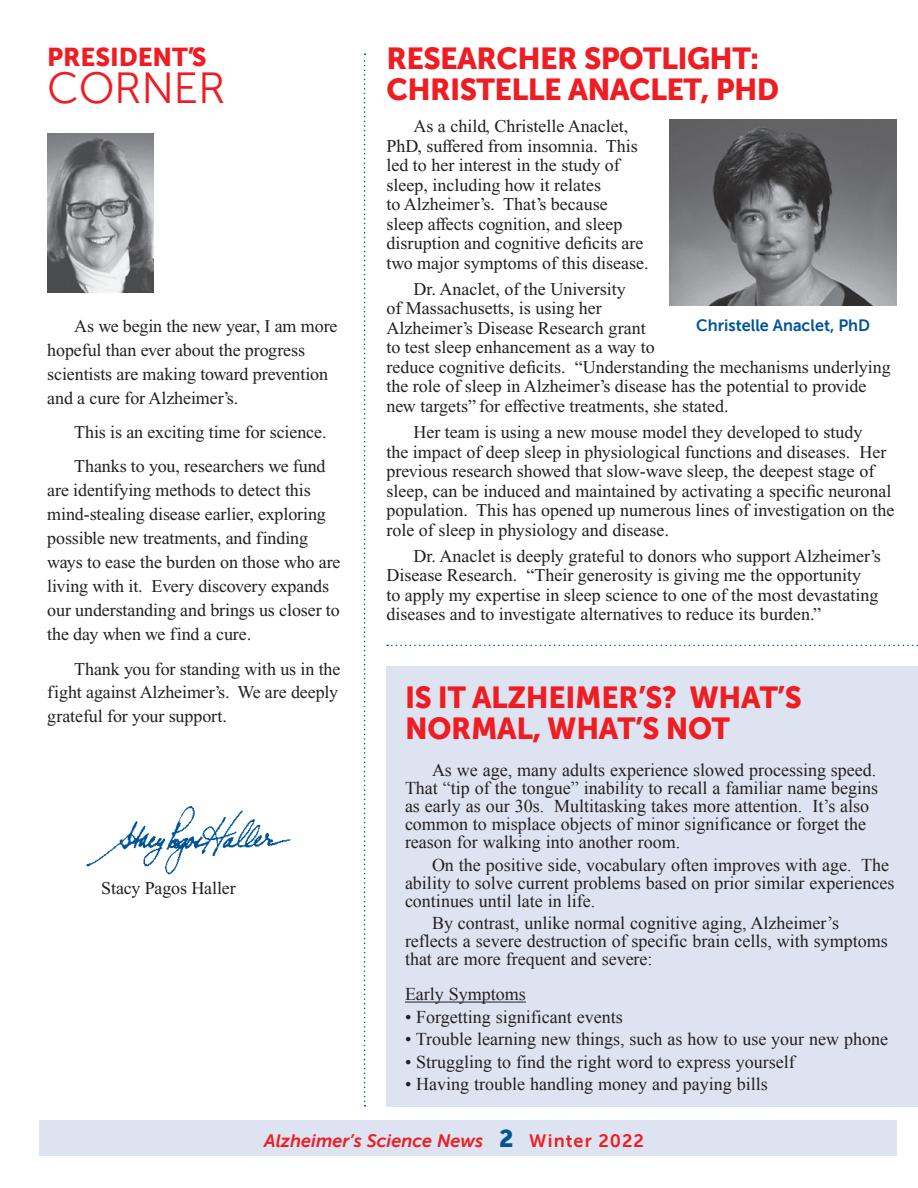
<style>
.page{position:relative;width:918px;height:1188px;background:#fff}
.page>*{position:absolute;margin:0;border:0;box-sizing:border-box;transform-origin:0 0}
.t1{font:43.5px "Museo Sans 300";letter-spacing:-.005em;color:#ee1d23}
.t2{font:30px/31.5px "Museo Sans 900";letter-spacing:-.02em;color:#ee1d23}
.t3{font:25.5px "Museo Sans 900";letter-spacing:-.005em;color:#ee1d23}
.t4{font:18px/19.5px "Times New Roman PS Std";color:#231f20}
.t5{font:18px/18px "Times New Roman";color:#231f20}
.t6{font:italic 18px "Museo Sans 700";color:#ee1d23}
.t7{font:16.5px "Museo Sans 700";color:#005495}
.s1{font-family:"Museo Sans 900";font-style:normal;font-size:24px;color:#005495}
.s2{font-style:normal}
</style>
<div class="page">
<div style="left:386px;top:666px;width:532px;height:441px;background:#dde3f0"></div>
<svg style="left:387px;top:645px;width:531px;height:1px"></svg>
<div style="left:39px;top:1120px;width:858px;height:36px;background:#dde3f0"></div>
<svg style="left:364px;top:54px;width:2px;height:1053px"></svg>
<hr style="left:405px;top:1002px;width:121px;height:1px;background:#231f20">
<img style="left:47px;top:133px;width:106px;height:160px">
<img style="left:86px;top:806px;width:205px;height:69px">
<img style="left:670px;top:120px;width:227px;height:186px">
<h2 class="t3" style="left:47px;top:42px;width:161px">PRESIDENT’S</h2>
<h2 class="t1" style="left:47px;top:65px;width:180px">CORNER</h2>
<p class="t4" style="left:47px;top:314px;width:292px;line-height:24px;text-indent:27px">As we begin the new year, I am more hopeful than ever about the progress scientists are making toward prevention and a cure for Alzheimer’s.</p>
<p class="t4" style="left:74px;top:422px;width:254px">This is an exciting time for science.</p>
<p class="t4" style="left:47px;top:454px;width:295px;line-height:24px;text-indent:27px">Thanks to you, researchers we fund are identifying methods to detect this mind-stealing disease earlier, exploring possible new treatments, and finding ways to ease the burden on those who are living with it. Every discovery expands our understanding and brings us closer to the day when we find a cure.</p>
<p class="t4" style="left:47px;top:657px;width:295px;line-height:24px;text-indent:27px">Thank you for standing with us in the fight against Alzheimer’s. We are deeply grateful for your support.</p>
<p class="t4" style="left:101px;top:878px;width:136px">Stacy Pagos Haller</p>
<h2 class="t2" style="left:386px;top:42px;width:394px">RESEARCHER SPOTLIGHT:<br>CHRISTELLE ANACLET, PHD</h2>
<p class="t4" style="left:386px;top:117px;width:264px;text-indent:27px">As a child, Christelle Anaclet, PhD, sufered from insomnia. This led to her interest in the study of sleep, including how it relates<br>to Alzheimer’s. That’s because sleep afects cognition, and sleep disruption and cognitive defcits are two major symptoms of this disease.</p>
<p class="t4" style="left:386px;top:279px;width:506px;text-indent:27px">Dr. Anaclet, of the University<br>of Massachusetts, is using her<br>Alzheimer’s Disease Research grant<br>to test sleep enhancement as a way to<br>reduce cognitive defcits. “Understanding the mechanisms underlying the role of sleep in Alzheimer’s disease has the potential to provide new targets” for efective treatments, she stated.</p>
<p class="t4" style="left:386px;top:422px;width:509px;text-indent:27px">Her team is using a new mouse model they developed to study<br>the impact of deep sleep in physiological functions and diseases. Her previous research showed that slow-wave sleep, the deepest stage of sleep, can be induced and maintained by activating a specifc neuronal population. This has opened up numerous lines of investigation on the role of sleep in physiology and disease.</p>
<p class="t4" style="left:386px;top:546px;width:496px;text-indent:27px">Dr. Anaclet is deeply grateful to donors who support Alzheimer’s Disease Research. “Their generosity is giving me the opportunity<br>to apply my expertise in sleep science to one of the most devastating diseases and to investigate alternatives to reduce its burden.”</p>
<p class="t7" style="left:696px;top:316px;width:175px">Christelle Anaclet, PhD</p>
<h2 class="t2" style="left:405px;top:681px;width:398px">IS IT ALZHEIMER’S? WHAT’S<br>NORMAL, WHAT’S NOT</h2>
<p class="t5" style="left:405px;top:761px;width:475px;text-indent:27px">As we age, many adults experience slowed processing speed.<br>That “tip of the tongue” inability to recall a familiar name begins as early as our 30s. Multitasking takes more attention. It’s also common to misplace objects of minor significance or forget the reason for walking into another room.</p>
<p class="t5" style="left:405px;top:856px;width:491px;text-indent:27px">On the positive side, vocabulary often improves with age. The ability to solve current problems based on prior similar experiences continues until late in life.</p>
<p class="t5" style="left:405px;top:914px;width:484px;text-indent:27px">By contrast, unlike normal cognitive aging, Alzheimer’s reflects a severe destruction of specific brain cells, with symptoms that are more frequent and severe:</p>
<p class="t5" style="left:405px;top:985px;width:122px">Early Symptoms</p>
<p class="t5" style="left:405px;top:1007px;width:219px">• Forgetting significant events</p>
<p class="t5" style="left:405px;top:1030px;width:485px">• Trouble learning new things, such as how to use your new phone</p>
<p class="t5" style="left:405px;top:1053px;width:391px">• Struggling to find the right word to express yourself</p>
<p class="t5" style="left:405px;top:1075px;width:364px">• Having trouble handling money and paying bills</p>
<p class="t6" style="left:264px;top:1130px;width:381px">Alzheimer’s Science News <span class="s1">2</span> <span class="s2">Winter 2022</span></p>
</div>
